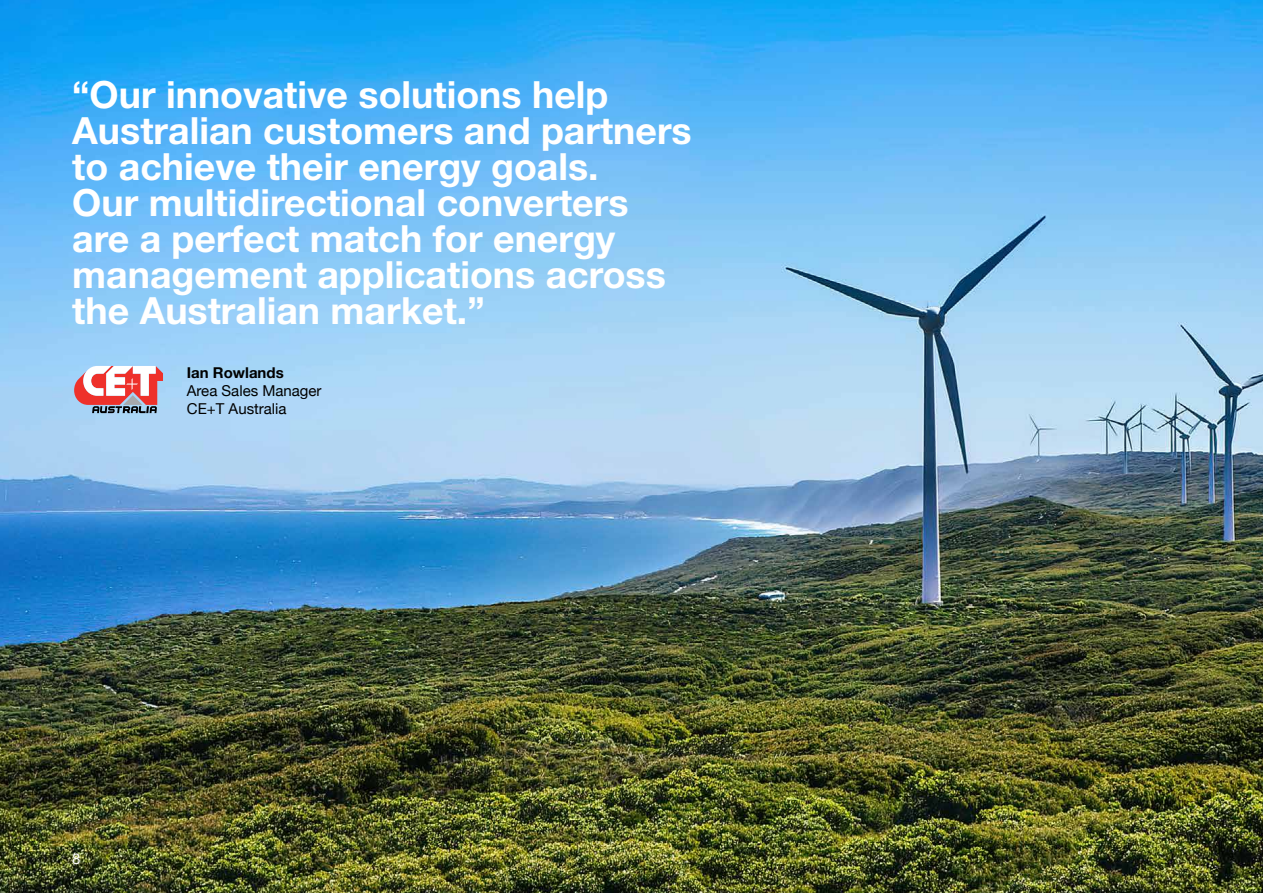
<style>
.page{position:relative;width:1263px;height:893px;background:#fff}
.page>*{position:absolute;margin:0;border:0;box-sizing:border-box;transform-origin:0 0}
.t1{font:700 37.5px/36px "Helvetica Neue";color:#fff}
.t2{font:15px/18px "Helvetica Neue";color:#000}
.t3{font:700 15px "Helvetica Neue";color:#000}
.t4{font:15px "Helvetica Neue";color:#fff}
</style>
<div class="page">
<img style="left:0;top:0;width:1263px;height:893px">
<svg style="left:74px;top:366px;width:89px;height:47px"></svg>
<p class="t1" style="left:72px;top:76px;width:621px">“Our innovative solutions help<br>Australian customers and partners to achieve their energy goals.<br>Our multidirectional converters are a perfect match for energy management applications across the Australian market.”</p>
<p class="t3" style="left:187px;top:363px;width:98px">Ian Rowlands</p>
<p class="t2" style="left:187px;top:383px;width:136px">Area Sales Manager<br>CE+T Australia</p>
<p class="t4" style="left:72px;top:848px;width:10px">8</p>
</div>
